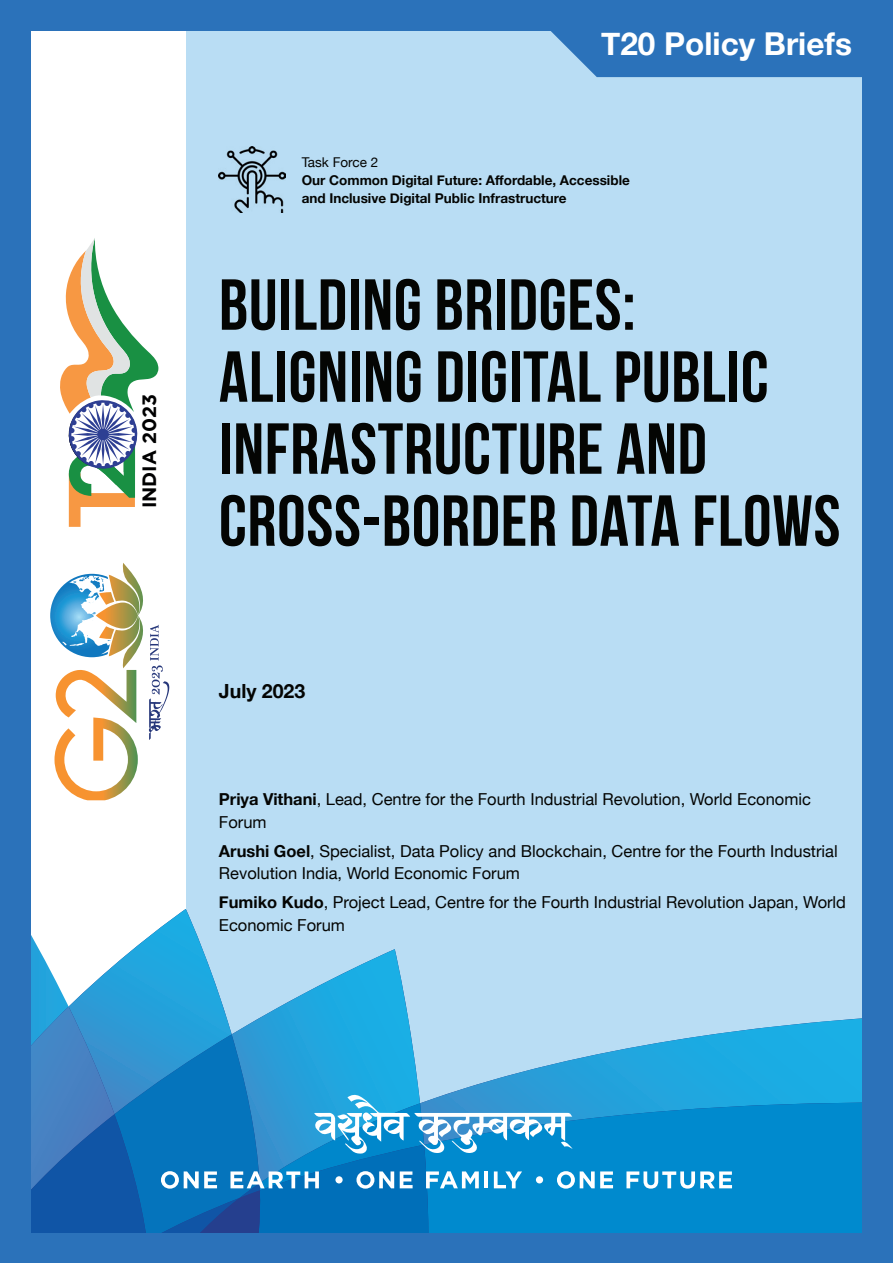
<style>
.page{position:relative;width:893px;height:1263px;background:#fff}
.page>*{position:absolute;margin:0;border:0;box-sizing:border-box;transform-origin:0 0}
.t1{font:700 72px/72px "Bebas Neue";letter-spacing:.01em;color:#040503}
.t2{font:700 31.5px "Helvetica Neue";color:#fff}
.t3{font:700 19.5px "Helvetica Neue";color:#040503}
.t4{font:700 19.2px "Gotham";color:#000001}
.t5{font:16.5px/22.5px "Helvetica Neue";color:#040503}
.t6{font:700 13.5px/18px "Helvetica Neue";color:#040503}
.t7{font:13.5px "Helvetica Neue";color:#040503}
.s1{font-weight:700}
</style>
<div class="page">
<div style="left:185px;top:30px;width:678px;height:983px;background:#b9ddf4"></div>
<svg style="left:60px;top:238px;width:98px;height:289px"></svg>
<svg style="left:50px;top:563px;width:119px;height:237px"></svg>
<svg style="left:613px;top:1016px;width:250px;height:86px;background:#3ab3e5"></svg>
<div style="left:613px;top:1102px;width:250px;height:131px;background:#008ace"></div>
<svg style="left:626px;top:1171px;width:106px;height:17px"></svg>
<svg style="left:30px;top:909px;width:583px;height:324px;background:#54a7d9"></svg>
<img style="left:219px;top:147px;width:67px;height:65px">
<svg style="left:502px;top:30px;width:361px;height:47px;background:#4686c5"></svg>
<div style="left:0;top:0;width:30px;height:1263px;background:#2b72ba"></div>
<div style="left:863px;top:0;width:30px;height:1263px;background:#2b72ba"></div>
<div style="left:0;top:0;width:893px;height:30px;background:#2b72ba"></div>
<div style="left:0;top:1233px;width:893px;height:30px;background:#2b72ba"></div>
<p class="t4" style="left:138px;top:508px;width:116px;rotate:-90deg">INDIA 2023</p>
<h2 class="t2" style="left:601px;top:19px;width:252px">T20 Policy Briefs</h2>
<p class="t7" style="left:302px;top:153px;width:78px">Task Force 2</p>
<p class="t6" style="left:302px;top:172px;width:330px">Our Common Digital Future: Affordable, Accessible and Inclusive Digital Public Infrastructure</p>
<h1 class="t1" style="left:219px;top:268px;width:623px">BUILDING BRIDGES:<br>ALIGNING DIGITAL PUBLIC<br>INFRASTRUCTURE AND<br>CROSS-BORDER DATA FLOWS</h1>
<p class="t3" style="left:219px;top:676px;width:88px">July 2023</p>
<p class="t5" style="left:219px;top:789px;width:593px"><span class="s1">Priya Vithani</span>, Lead, Centre for the Fourth Industrial Revolution, World Economic<br>Forum</p>
<p class="t5" style="left:219px;top:840px;width:620px"><span class="s1">Arushi Goel</span>, Specialist, Data Policy and Blockchain, Centre for the Fourth Industrial<br>Revolution India, World Economic Forum</p>
<p class="t5" style="left:219px;top:892px;width:629px"><span class="s1">Fumiko Kudo</span>, Project Lead, Centre for the Fourth Industrial Revolution Japan, World<br>Economic Forum</p>
</div>
